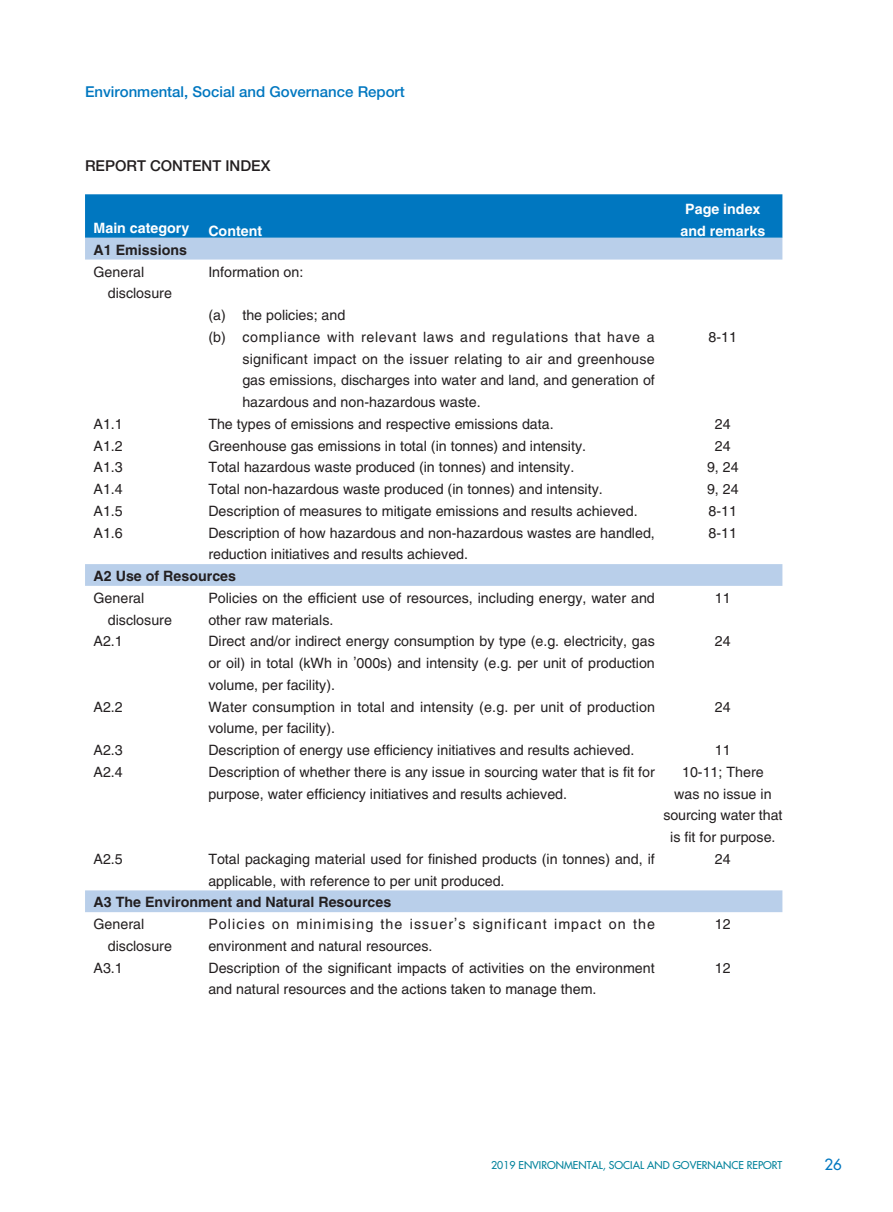
<style>
.page{position:relative;width:893px;height:1212px;background:#fff}
.page>*{position:absolute;margin:0;border:0;box-sizing:border-box;transform-origin:0 0}
.t1{font:500 15px "Helvetica Neue LT Std";color:#0077c0}
._3__標題{font:500 15px "Helvetica Neue LT Std";color:#231f20}
.t2{font:500 15px "Futura Std";color:#0077c0}
._1__內文{font:14.25px/21.8px "Helvetica LT Std";color:#231f20}
._1__內文-2{font:700 14.25px "Helvetica LT Std";color:#231f20}
._1__內文-3{font:700 14.25px "Helvetica LT Std";color:#fff}
._1__內文-4{font:14.25px "Helvetica LT Std";letter-spacing:.045em;color:#231f20}
._1__內文-5{font:14.25px "Helvetica LT Std";letter-spacing:.075em;color:#231f20}
.t3{font:500 10.5px "Futura Std";color:#00829b}
</style>
<div class="page">
<div style="left:85px;top:194px;width:697px;height:44px;background:#0077c0"></div>
<svg style="left:85px;top:238px;width:697px;height:674px"></svg>
<p class="t1" style="left:85px;top:83px;width:321px">Environmental, Social and Governance Report</p>
<p class="_3__標題" style="left:85px;top:156px;width:187px">REPORT CONTENT INDEX</p>
<p class="_1__內文-3" style="left:94px;top:219px;width:97px">Main category</p>
<p class="_1__內文-3" style="left:208px;top:222px;width:55px">Content</p>
<p class="_1__內文-3" style="left:685px;top:201px;width:77px">Page index</p>
<p class="_1__內文-3" style="left:680px;top:222px;width:86px">and remarks</p>
<p class="_1__內文-2" style="left:94px;top:241px;width:95px">A1 Emissions</p>
<p class="_1__內文" style="left:94px;top:261px;width:52px">General</p>
<p class="_1__內文" style="left:108px;top:282px;width:66px">disclosure</p>
<p class="_1__內文" style="left:208px;top:261px;width:97px">Information on:</p>
<p class="_1__內文" style="left:242px;top:304px;width:104px">the policies; and</p>
<p class="_1__內文" style="left:208px;top:304px;width:19px">a( )</p>
<p class="_1__內文" style="left:208px;top:326px;width:19px">b( )</p>
<p class="_1__內文-4" style="left:242px;top:328px;width:80px">compliance</p>
<p class="_1__內文" style="left:327px;top:326px;width:29px">with</p>
<p class="_1__內文-4" style="left:361px;top:328px;width:57px">relevant</p>
<p class="_1__內文" style="left:423px;top:326px;width:32px">laws</p>
<p class="_1__內文" style="left:460px;top:326px;width:27px">and</p>
<p class="_1__內文-4" style="left:492px;top:328px;width:78px">regulations</p>
<p class="_1__內文" style="left:575px;top:326px;width:27px">that</p>
<p class="_1__內文" style="left:607px;top:326px;width:34px">have</p>
<p class="_1__內文" style="left:647px;top:326px;width:9px">a</p>
<p class="_1__內文" style="left:709px;top:326px;width:30px">8-11</p>
<p class="_1__內文" style="left:242px;top:348px;width:414px;text-align:justify">significant impact on the issuer relating to air and greenhouse gas emissions, discharges into water and land, and generation of hazardous and non-hazardous waste.</p>
<p class="_1__內文" style="left:94px;top:413px;width:31px">A1.1</p>
<p class="_1__內文" style="left:208px;top:413px;width:347px">The types of emissions and respective emissions data.</p>
<p class="_1__內文" style="left:715px;top:413px;width:17px">24</p>
<p class="_1__內文" style="left:94px;top:435px;width:31px">A1.2</p>
<p class="_1__內文" style="left:208px;top:435px;width:379px">Greenhouse gas emissions in total (in tonnes) and intensity.</p>
<p class="_1__內文" style="left:715px;top:435px;width:17px">24</p>
<p class="_1__內文" style="left:94px;top:456px;width:31px">A1.3</p>
<p class="_1__內文" style="left:208px;top:456px;width:367px">Total hazardous waste produced (in tonnes) and intensity.</p>
<p class="_1__內文" style="left:707px;top:456px;width:33px">9, 24</p>
<p class="_1__內文" style="left:94px;top:478px;width:31px">A1.4</p>
<p class="_1__內文" style="left:208px;top:478px;width:396px">Total non-hazardous waste produced (in tonnes) and intensity.</p>
<p class="_1__內文" style="left:707px;top:478px;width:33px">9, 24</p>
<p class="_1__內文" style="left:94px;top:500px;width:31px">A1.5</p>
<p class="_1__內文" style="left:208px;top:500px;width:431px">Description of measures to mitigate emissions and results achieved.</p>
<p class="_1__內文" style="left:709px;top:500px;width:30px">8-11</p>
<p class="_1__內文" style="left:94px;top:522px;width:31px">A1.6</p>
<p class="_1__內文" style="left:208px;top:522px;width:448px">Description of how hazardous and non-hazardous wastes are handled,</p>
<p class="_1__內文" style="left:709px;top:522px;width:30px">8-11</p>
<p class="_1__內文" style="left:208px;top:543px;width:261px">reduction initiatives and results achieved.</p>
<p class="_1__內文-2" style="left:94px;top:567px;width:144px">A2 Use of Resources</p>
<p class="_1__內文" style="left:94px;top:587px;width:52px">General</p>
<p class="_1__內文" style="left:108px;top:609px;width:66px">disclosure</p>
<p class="_1__內文" style="left:208px;top:587px;width:448px">Policies on the efficient use of resources, including energy, water and other raw materials.</p>
<p class="_1__內文" style="left:715px;top:587px;width:17px">11</p>
<p class="_1__內文" style="left:208px;top:630px;width:448px">Direct and/or indirect energy consumption by type ( .g.e electricity, gas</p>
<p class="_1__內文" style="left:94px;top:630px;width:31px">A2.1</p>
<p class="_1__內文" style="left:715px;top:630px;width:17px">24</p>
<p class="_1__內文" style="left:208px;top:652px;width:448px">or oil) in total (kWh in ’000s) and intensity ( .g.e per unit of production volume, per facility .(</p>
<p class="_1__內文" style="left:94px;top:696px;width:31px">A2.2</p>
<p class="_1__內文" style="left:94px;top:739px;width:31px">A2.3</p>
<p class="_1__內文" style="left:208px;top:696px;width:448px">Water consumption in total and intensity ( .g.e per unit of production</p>
<p class="_1__內文" style="left:208px;top:717px;width:128px">volume, per facility .(</p>
<p class="_1__內文" style="left:208px;top:739px;width:428px">Description of energy use efficiency initiatives and results achieved.</p>
<p class="_1__內文" style="left:715px;top:696px;width:17px">24</p>
<p class="_1__內文" style="left:715px;top:739px;width:17px">11</p>
<p class="_1__內文" style="left:94px;top:761px;width:31px">A2.4</p>
<p class="_1__內文" style="left:208px;top:761px;width:448px">Description of whether there is any issue in sourcing water that is fit for</p>
<p class="_1__內文" style="left:208px;top:783px;width:360px">purpose, water efficiency initiatives and results achieved.</p>
<p class="_1__內文" style="left:663px;top:761px;width:121px;text-align:center">10-11; There<br>was no issue in sourcing water that is fit for purpose.</p>
<p class="_1__內文" style="left:94px;top:848px;width:31px">A2.5</p>
<p class="_1__內文" style="left:208px;top:848px;width:448px">Total packaging material used for finished products (in tonnes) and if,</p>
<p class="_1__內文" style="left:715px;top:848px;width:17px">24</p>
<p class="_1__內文" style="left:208px;top:870px;width:298px">applicable, with reference to per unit produced.</p>
<p class="_1__內文-2" style="left:94px;top:894px;width:299px">A3 The Environment and Natural Resources</p>
<p class="_1__內文" style="left:94px;top:913px;width:52px">General</p>
<p class="_1__內文" style="left:108px;top:935px;width:66px">disclosure</p>
<p class="_1__內文" style="left:410px;top:913px;width:57px">issuer s’</p>
<p class="_1__內文-5" style="left:473px;top:916px;width:75px">significant</p>
<p class="_1__內文" style="left:208px;top:913px;width:226px">Policies<br>environment and natural resources.</p>
<p class="_1__內文" style="left:715px;top:913px;width:17px">12</p>
<p class="_1__內文" style="left:208px;top:957px;width:448px">Description of the significant impacts of activities on the environment</p>
<p class="_1__內文-5" style="left:296px;top:916px;width:78px">minimising</p>
<p class="_1__內文" style="left:381px;top:913px;width:23px">the</p>
<p class="_1__內文" style="left:554px;top:913px;width:49px">impact</p>
<p class="_1__內文" style="left:633px;top:913px;width:23px">the</p>
<p class="_1__內文" style="left:272px;top:913px;width:18px">on</p>
<p class="_1__內文" style="left:609px;top:913px;width:18px">on</p>
<p class="_1__內文" style="left:94px;top:957px;width:31px">A3.1</p>
<p class="_1__內文" style="left:715px;top:957px;width:17px">12</p>
<p class="_1__內文" style="left:208px;top:978px;width:390px">and natural resources and the actions taken to manage them.</p>
<p class="t3" style="left:491px;top:1159px;width:293px">2019 ENVIRONMENTAL, SOCIAL AND GOVERNANCE REPORT</p>
<p class="t2" style="left:825px;top:1155px;width:19px">26</p>
</div>
